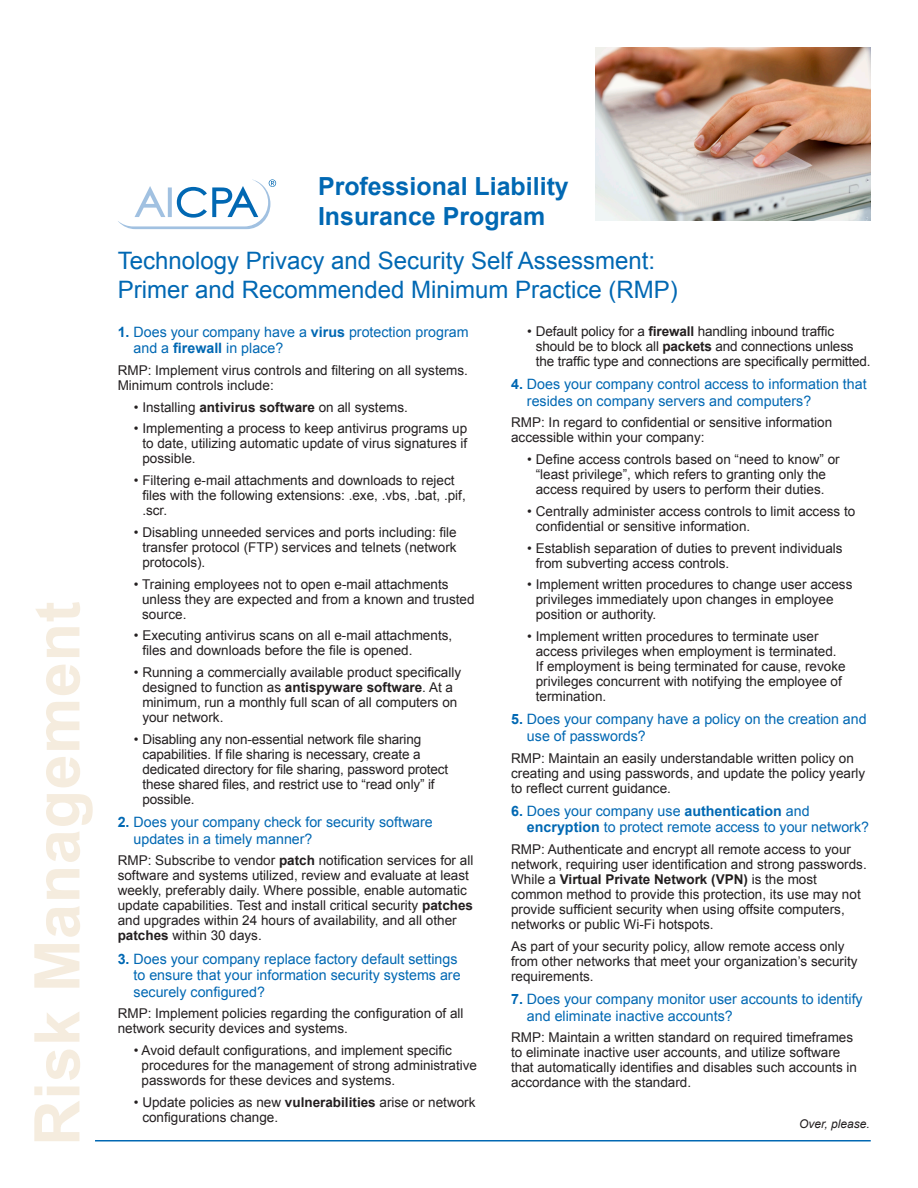
<style>
.page{position:relative;width:918px;height:1188px;background:#fff}
.page>*{position:absolute;margin:0;border:0;box-sizing:border-box;transform-origin:0 0}
.t1{font:700 63px "Arial";letter-spacing:.01em;color:#f5ecde}
.t2{font:700 24.9px/29.8px "Arial";color:#0168b3}
.t3{font:24px "Arial";color:#0168b3}
.t4{font:14.25px/16.5px "Arial";color:#0168b3}
.t5{font:13.5px/15px "Arial";color:#231f20}
.t6{font:italic 12px "Arial";color:#231f20}
.s1{font-weight:700}
</style>
<div class="page">
<hr style="left:95px;top:1140px;width:776px;height:2px;background:#0168b3">
<img style="left:595px;top:48px;width:275px;height:173px">
<svg style="left:118px;top:179px;width:158px;height:50px"></svg>
<p class="t1" style="left:15px;top:1146px;width:546px;rotate:-90deg">Risk Management</p>
<p class="t2" style="left:318px;top:172px;width:252px">Professional Liability<br>Insurance Program</p>
<p class="t3" style="left:118px;top:245px;width:539px">Technology Privacy and Security Self Assessment:</p>
<p class="t3" style="left:118px;top:274px;width:562px">Primer and Recommended Minimum Practice (RMP)</p>
<p class="t4" style="left:134px;top:323px;width:337px;text-indent:-16px"><span class="s1">1.</span> Does your company have a <span class="s1">virus</span> protection program and a <span class="s1">firewall</span> in place?</p>
<p class="t5" style="left:118px;top:363px;width:352px">RMP: Implement virus controls and filtering on all systems.<br>Minimum controls include:</p>
<p class="t5" style="left:134px;top:399px;width:276px">• Installing <span class="s1">antivirus software</span> on all systems.</p>
<p class="t5" style="left:142px;top:421px;width:326px;text-align:justify;text-indent:-8px">• Implementing a process to keep antivirus programs up to date, utilizing automatic update of virus signatures if possible.</p>
<p class="t5" style="left:142px;top:473px;width:325px;text-indent:-8px">• Filtering e-mail attachments and downloads to reject files with the following extensions: .exe, .vbs, .bat, .pif, .scr.</p>
<p class="t5" style="left:142px;top:525px;width:316px;text-align:justify;text-indent:-8px">• Disabling unneeded services and ports including: file transfer protocol (FTP) services and telnets (network protocols).</p>
<p class="t5" style="left:142px;top:576px;width:334px;text-indent:-8px">• Training employees not to open e-mail attachments unless they are expected and from a known and trusted source.</p>
<p class="t5" style="left:142px;top:628px;width:311px;text-indent:-8px">• Executing antivirus scans on all e-mail attachments, files and downloads before the file is opened.</p>
<p class="t5" style="left:142px;top:665px;width:320px;text-indent:-8px">• Running a commercially available product specifically designed to function as <span class="s1">antispyware software</span>. At a minimum, run a monthly full scan of all computers on your network.</p>
<p class="t5" style="left:142px;top:732px;width:307px;text-indent:-8px">• Disabling any non-essential network file sharing capabilities. If file sharing is necessary, create a dedicated directory for file sharing, password protect these shared files, and restrict use to “read only” if possible.</p>
<p class="t4" style="left:134px;top:814px;width:301px;text-indent:-16px"><span class="s1">2.</span> Does your company check for security software updates in a timely manner?</p>
<p class="t5" style="left:118px;top:853px;width:357px">RMP: Subscribe to vendor <span class="s1">patch</span> notification services for all software and systems utilized, review and evaluate at least weekly, preferably daily. Where possible, enable automatic update capabilities. Test and install critical security <span class="s1">patches </span>and upgrades within 24 hours of availability, and all other <span class="s1">patches</span> within 30 days.</p>
<p class="t4" style="left:134px;top:950px;width:329px;text-indent:-16px"><span class="s1">3.</span> Does your company replace factory default settings to ensure that your information security systems are securely configured?</p>
<p class="t5" style="left:118px;top:1006px;width:347px">RMP: Implement policies regarding the configuration of all network security devices and systems.</p>
<p class="t5" style="left:142px;top:1043px;width:337px;text-indent:-8px">• Avoid default configurations, and implement specific procedures for the management of strong administrative passwords for these devices and systems.</p>
<p class="t5" style="left:142px;top:1095px;width:335px;text-indent:-8px">• Update policies as new <span class="s1">vulnerabilities</span> arise or network configurations change.</p>
<p class="t5" style="left:536px;top:324px;width:336px;text-indent:-8px">• Default policy for a <span class="s1">firewall</span> handling inbound traffic should be to block all <span class="s1">packets</span> and connections unless the traffic type and connections are specifically permitted.</p>
<p class="t4" style="left:527px;top:376px;width:341px;text-indent:-16px"><span class="s1">4.</span> Does your company control access to information that resides on company servers and computers?</p>
<p class="t5" style="left:511px;top:415px;width:323px">RMP: In regard to confidential or sensitive information accessible within your company:</p>
<p class="t5" style="left:527px;top:452px;width:314px;text-align:center">• Define access controls based on “need to know” or “least privilege”, which refers to granting only the access required by users to perform their duties.</p>
<p class="t5" style="left:536px;top:504px;width:321px;text-indent:-8px">• Centrally administer access controls to limit access to confidential or sensitive information.</p>
<p class="t5" style="left:536px;top:541px;width:308px;text-indent:-8px">• Establish separation of duties to prevent individuals from subverting access controls.</p>
<p class="t5" style="left:536px;top:577px;width:318px;text-indent:-8px">• Implement written procedures to change user access privileges immediately upon changes in employee position or authority.</p>
<p class="t5" style="left:536px;top:629px;width:311px;text-indent:-8px">• Implement written procedures to terminate user access privileges when employment is terminated.<br>If employment is being terminated for cause, revoke privileges concurrent with notifying the employee of termination.</p>
<p class="t4" style="left:527px;top:711px;width:341px;text-indent:-16px"><span class="s1">5.</span> Does your company have a policy on the creation and use of passwords?</p>
<p class="t5" style="left:511px;top:751px;width:356px">RMP: Maintain an easily understandable written policy on creating and using passwords, and update the policy yearly to reflect current guidance.</p>
<p class="t4" style="left:527px;top:803px;width:344px;text-indent:-16px"><span class="s1">6.</span> Does your company use <span class="s1">authentication</span> and <span class="s1">encryption</span> to protect remote access to your network?</p>
<p class="t5" style="left:511px;top:842px;width:357px">RMP: Authenticate and encrypt all remote access to your network, requiring user identification and strong passwords.<br>While a <span class="s1">Virtual Private Network (VPN)</span> is the most common method to provide this protection, its use may not provide sufficient security when using offsite computers, networks or public Wi-Fi hotspots.</p>
<p class="t5" style="left:511px;top:939px;width:348px">As part of your security policy, allow remote access only from other networks that meet your organization’s security requirements.</p>
<p class="t4" style="left:527px;top:991px;width:337px;text-indent:-16px"><span class="s1">7.</span> Does your company monitor user accounts to identify and eliminate inactive accounts?</p>
<p class="t5" style="left:511px;top:1030px;width:347px">RMP: Maintain a written standard on required timeframes to eliminate inactive user accounts, and utilize software that automatically identifies and disables such accounts in accordance with the standard.</p>
<p class="t6" style="left:799px;top:1116px;width:72px">Over, please.</p>
</div>
